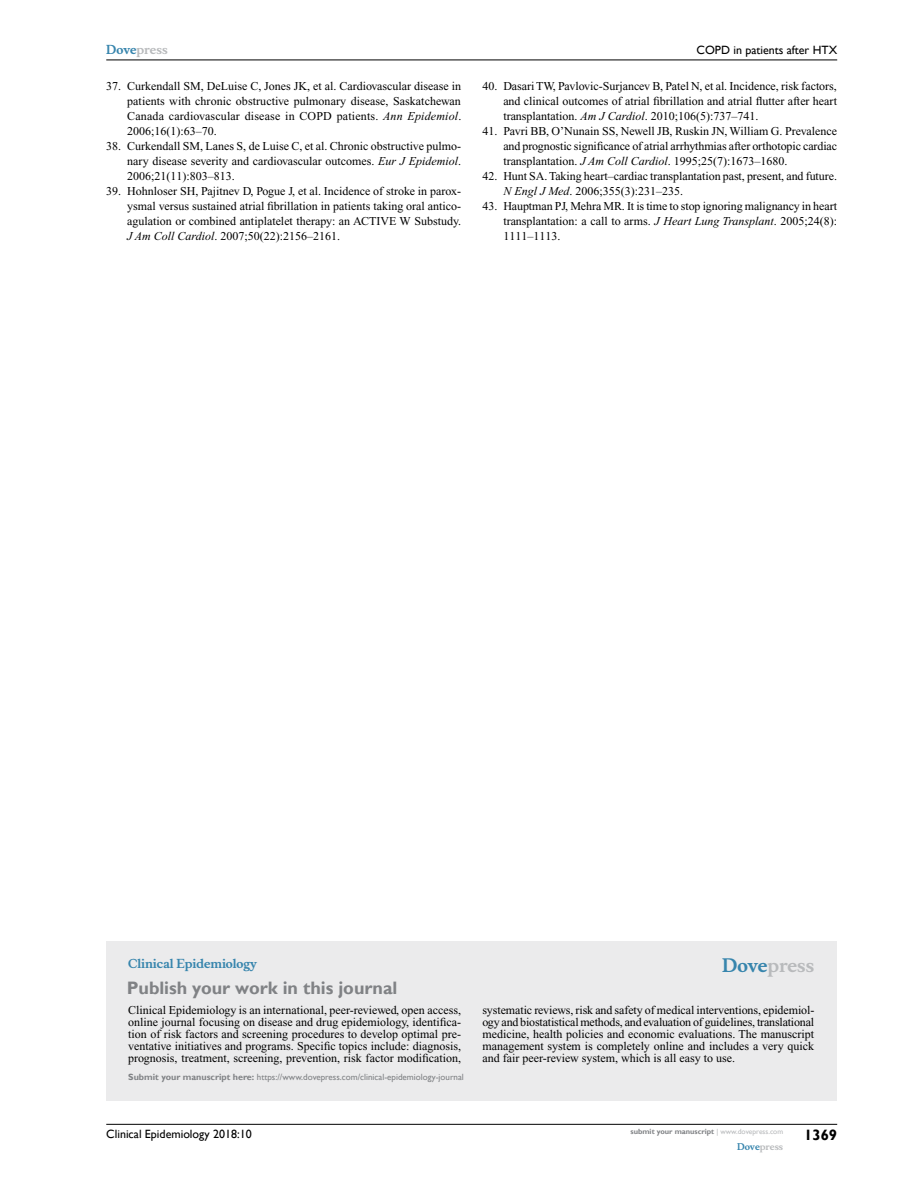
<style>
.page{position:relative;width:918px;height:1188px;background:#fff}
.page>*{position:absolute;margin:0;border:0;box-sizing:border-box;transform-origin:0 0}
.t1{font:700 18px "Gill Sans";color:#808285}
.t2{font:700 18px "Musee";color:#b8babc}
.t3{font:700 15px "Gill Sans";color:#000}
.t4{font:12px/15px "Times New Roman";color:#000;text-align:justify}
.t5{font:12px "Gill Sans";color:#000}
.t6{font:700 12px "Musee";color:#3785ad}
.t7{font:700 12px "Musee";color:#b8babc}
.t8{font:9px "Gill Sans";color:#808285}
.t9{font:700 9px "Musee";color:#b8babc}
.t10{font:700 7.5px "Gill Sans";color:#808285}
.s1{color:#3785ad}
.s2{font-style:italic}
.s3{font-weight:700}
.s4{font-weight:400;color:#b8babc}
</style>
<div class="page">
<div style="left:106px;top:941px;width:731px;height:159px;background:#ebebec"></div>
<hr style="left:106px;top:1124px;width:731px;height:1px;background:#000">
<hr style="left:106px;top:60px;width:731px;height:1px;background:#000">
<p class="t7" style="left:106px;top:43px;width:63px"><span class="s1">Dove</span>press</p>
<p class="t4" style="left:127px;top:79px;width:336px;text-indent:-21px">37. Curkendall SM, DeLuise C, Jones JK, et al. Cardiovascular disease in patients with chronic obstructive pulmonary disease, Saskatchewan Canada cardiovascular disease in COPD patients. <span class="s2">Ann Epidemiol</span>.<br>2006;16(1):63–70.</p>
<p class="t4" style="left:127px;top:139px;width:335px;text-indent:-21px">38. Curkendall SM, Lanes S, de Luise C, et al. Chronic obstructive pulmo&shy;nary disease severity and cardiovascular outcomes. <span class="s2">Eur J Epidemiol</span>.<br>2006;21(11):803–813.</p>
<p class="t4" style="left:127px;top:184px;width:335px;text-indent:-21px">39. Hohnloser SH, Pajitnev D, Pogue J, et al. Incidence of stroke in parox&shy;ysmal versus sustained atrial fibrillation in patients taking oral antico&shy;agulation or combined antiplatelet therapy: an ACTIVE W Substudy.<br><span class="s2">J Am Coll Cardiol</span>. 2007;50(22):2156–2161.</p>
<p class="t5" style="left:697px;top:43px;width:142px">COPD in patients after HTX</p>
<p class="t4" style="left:503px;top:79px;width:335px;text-indent:-21px">40. Dasari TW, Pavlovic-Surjancev B, Patel N, et al. Incidence, risk factors, and clinical outcomes of atrial fibrillation and atrial flutter after heart transplantation. <span class="s2">Am J Cardiol</span>. 2010;106(5):737–741.</p>
<p class="t4" style="left:503px;top:124px;width:335px;text-indent:-21px">41. Pavri BB, O’Nunain SS, Newell JB, Ruskin JN, William G. Prevalence and prognostic significance of atrial arrhythmias after orthotopic cardiac transplantation. <span class="s2">J Am Coll Cardiol</span>. 1995;25(7):1673–1680.</p>
<p class="t4" style="left:503px;top:169px;width:335px;text-indent:-21px">42. Hunt SA. Taking heart–cardiac transplantation past, present, and future.<br><span class="s2">N Engl J Med</span>. 2006;355(3):231–235.</p>
<p class="t4" style="left:503px;top:199px;width:335px;text-indent:-21px">43. Hauptman PJ, Mehra MR. It is time to stop ignoring malignancy in heart transplantation: a call to arms. <span class="s2">J Heart Lung Transplant</span>. 2005;24(8):<br>1111–1113.</p>
<p class="t6" style="left:128px;top:956px;width:130px">Clinical Epidemiology</p>
<h1 class="t1" style="left:127px;top:977px;width:272px">Publish your work in this journal</h1>
<h1 class="t2" style="left:722px;top:955px;width:94px"><span class="s1">Dove</span>press</h1>
<p class="t4" style="left:128px;top:1004px;width:334px;line-height:12px">Clinical Epidemiology is an international, peer-reviewed, open access, online journal focusing on disease and drug epidemiology, identifica&shy;tion of risk factors and screening procedures to develop optimal pre&shy;ventative initiatives and programs. Specific topics include: diagnosis, prognosis, treatment, screening, prevention, risk factor modification,</p>
<p class="t4" style="left:482px;top:1004px;width:334px;line-height:12px">systematic reviews, risk and safety of medical interventions, epidemiol&shy;ogy and biostatistical methods, and evaluation of guidelines, translational medicine, health policies and economic evaluations. The manuscript management system is completely online and includes a very quick and fair peer-review system, which is all easy to use.</p>
<p class="t8" style="left:128px;top:1072px;width:337px"><span class="s3">Submit your manuscript here:</span> https://www.dovepress.com/clinical-epidemiology-journal</p>
<p class="t5" style="left:106px;top:1127px;width:147px">Clinical Epidemiology 2018:10</p>
<p class="t10" style="left:631px;top:1127px;width:154px">submit your manuscript <span class="s4">| www.dovepress.com</span></p>
<p class="t9" style="left:737px;top:1141px;width:48px"><span class="s1">Dove</span>press</p>
<p class="t3" style="left:804px;top:1126px;width:35px">1369</p>
</div>
